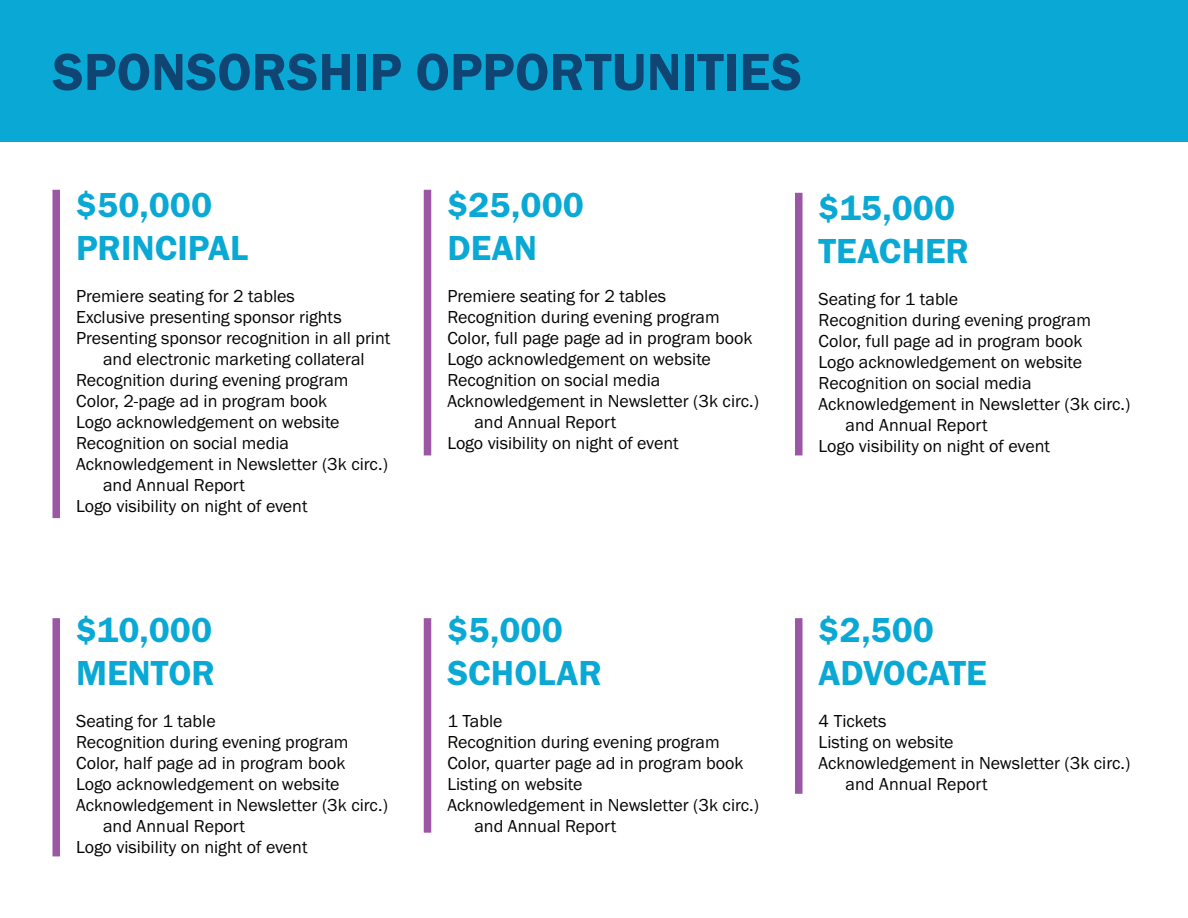
<style>
.page{position:relative;width:1188px;height:918px;background:#fff}
.page>*{position:absolute;margin:0;border:0;box-sizing:border-box;transform-origin:0 0}
.t1{font:54px "Franklin Gothic URW Dem";color:#0f4473}
.t2{font:36px "Franklin Gothic URW Dem";color:#0aa9d5}
.t3{font:18px "Franklin Gothic URW Boo";color:#040503}
</style>
<div class="page">
<div style="left:52px;top:190px;width:8px;height:328px;background:#9b57a3"></div>
<div style="left:424px;top:190px;width:7px;height:265px;background:#9b57a3"></div>
<div style="left:795px;top:193px;width:7px;height:262px;background:#9b57a3"></div>
<div style="left:52px;top:618px;width:8px;height:238px;background:#9b57a3"></div>
<div style="left:424px;top:618px;width:7px;height:215px;background:#9b57a3"></div>
<div style="left:795px;top:618px;width:7px;height:176px;background:#9b57a3"></div>
<div style="left:0;top:0;width:1188px;height:141px;background:#0aa9d5"></div>
<p class="t1" style="left:52px;top:39px;width:751px">SPONSORSHIP OPPORTUNITIES</p>
<p class="t2" style="left:76px;top:183px;width:138px">$50,000</p>
<p class="t2" style="left:76px;top:226px;width:173px">PRINCIPAL</p>
<p class="t3" style="left:76px;top:285px;width:220px">Premiere seating for 2 tables</p>
<p class="t3" style="left:76px;top:306px;width:267px">Exclusive presenting sponsor rights</p>
<p class="t3" style="left:76px;top:327px;width:316px">Presenting sponsor recognition in all print</p>
<p class="t3" style="left:103px;top:348px;width:263px">and electronic marketing collateral</p>
<p class="t3" style="left:76px;top:369px;width:274px">Recognition during evening program</p>
<p class="t3" style="left:76px;top:390px;width:253px">Color, 2-page ad in program book</p>
<p class="t3" style="left:76px;top:411px;width:265px">Logo acknowledgement on website</p>
<p class="t3" style="left:76px;top:432px;width:214px">Recognition on social media</p>
<p class="t3" style="left:76px;top:453px;width:313px">Acknowledgement in Newsletter (3k circ.)</p>
<p class="t3" style="left:103px;top:474px;width:143px">and Annual Report</p>
<p class="t3" style="left:76px;top:495px;width:233px">Logo visibility on night of event</p>
<p class="t2" style="left:447px;top:183px;width:138px">$25,000</p>
<p class="t2" style="left:447px;top:226px;width:91px">DEAN</p>
<p class="t3" style="left:447px;top:285px;width:220px">Premiere seating for 2 tables</p>
<p class="t3" style="left:447px;top:306px;width:274px">Recognition during evening program</p>
<p class="t3" style="left:447px;top:327px;width:307px">Color, full page page ad in program book</p>
<p class="t3" style="left:447px;top:348px;width:265px">Logo acknowledgement on website</p>
<p class="t3" style="left:447px;top:369px;width:214px">Recognition on social media</p>
<p class="t3" style="left:447px;top:390px;width:313px">Acknowledgement in Newsletter (3k circ.)</p>
<p class="t3" style="left:474px;top:411px;width:143px">and Annual Report</p>
<p class="t3" style="left:447px;top:432px;width:233px">Logo visibility on night of event</p>
<p class="t2" style="left:819px;top:186px;width:138px">$15,000</p>
<p class="t2" style="left:819px;top:229px;width:152px">TEACHER</p>
<p class="t3" style="left:819px;top:288px;width:141px">Seating for 1 table</p>
<p class="t3" style="left:819px;top:309px;width:274px">Recognition during evening program</p>
<p class="t3" style="left:819px;top:330px;width:265px">Color, full page ad in program book</p>
<p class="t3" style="left:819px;top:351px;width:265px">Logo acknowledgement on website</p>
<p class="t3" style="left:819px;top:372px;width:214px">Recognition on social media</p>
<p class="t3" style="left:819px;top:393px;width:313px">Acknowledgement in Newsletter (3k circ.)</p>
<p class="t3" style="left:846px;top:414px;width:143px">and Annual Report</p>
<p class="t3" style="left:819px;top:435px;width:233px">Logo visibility on night of event</p>
<p class="t2" style="left:76px;top:608px;width:138px">$10,000</p>
<p class="t2" style="left:76px;top:651px;width:140px">MENTOR</p>
<p class="t3" style="left:76px;top:710px;width:141px">Seating for 1 table</p>
<p class="t3" style="left:76px;top:731px;width:274px">Recognition during evening program</p>
<p class="t3" style="left:76px;top:752px;width:271px">Color, half page ad in program book</p>
<p class="t3" style="left:76px;top:773px;width:265px">Logo acknowledgement on website</p>
<p class="t3" style="left:76px;top:794px;width:313px">Acknowledgement in Newsletter (3k circ.)</p>
<p class="t3" style="left:103px;top:815px;width:143px">and Annual Report</p>
<p class="t3" style="left:76px;top:836px;width:233px">Logo visibility on night of event</p>
<p class="t2" style="left:447px;top:608px;width:117px">$5,000</p>
<p class="t2" style="left:447px;top:651px;width:156px">SCHOLAR</p>
<p class="t3" style="left:447px;top:710px;width:57px">1 Table</p>
<p class="t3" style="left:447px;top:731px;width:274px">Recognition during evening program</p>
<p class="t3" style="left:447px;top:752px;width:298px">Color, quarter page ad in program book</p>
<p class="t3" style="left:447px;top:773px;width:136px">Listing on website</p>
<p class="t3" style="left:447px;top:794px;width:313px">Acknowledgement in Newsletter (3k circ.)</p>
<p class="t3" style="left:474px;top:815px;width:143px">and Annual Report</p>
<p class="t2" style="left:819px;top:608px;width:117px">$2,500</p>
<p class="t2" style="left:819px;top:651px;width:169px">ADVOCATE</p>
<p class="t3" style="left:819px;top:710px;width:70px">4 Tickets</p>
<p class="t3" style="left:819px;top:731px;width:136px">Listing on website</p>
<p class="t3" style="left:819px;top:752px;width:313px">Acknowledgement in Newsletter (3k circ.)</p>
<p class="t3" style="left:846px;top:773px;width:143px">and Annual Report</p>
</div>
